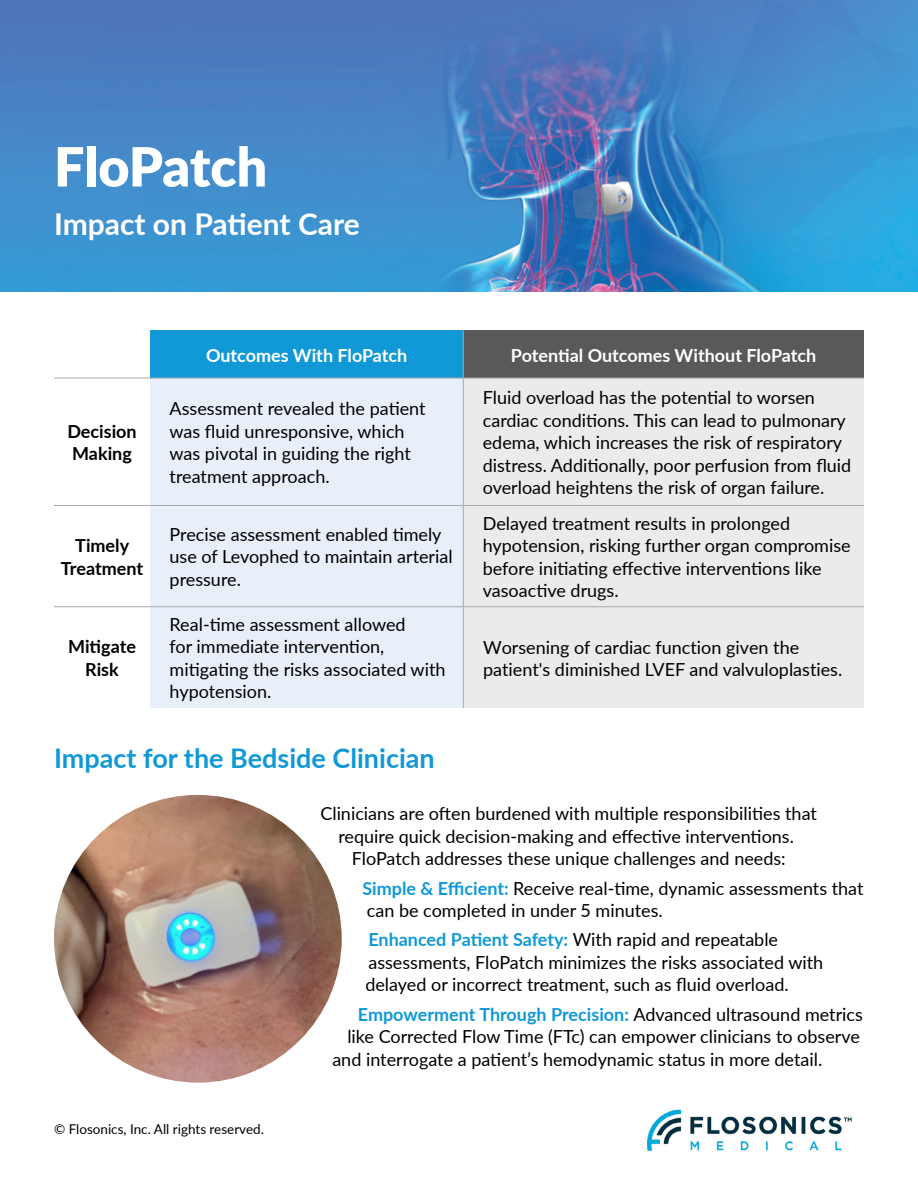
<style>
.page{position:relative;width:918px;height:1188px;background:#fff}
.page>*{position:absolute;margin:0;border:0;box-sizing:border-box;transform-origin:0 0}
.t1{font:900 54px "Lato";letter-spacing:-.005em;color:#fff}
.t2{font:700 30px "Lato";color:#fff}
.t3{font:700 27px "Lato";color:#1099d6}
.t4{font:18px/22.5px "Lato";color:#000}
.t5{font:700 18px "Lato";color:#1099d6}
.t6{font:700 18px "Lato";letter-spacing:-.005em;color:#fff}
.t7{font:700 18px/22.5px "Lato";color:#000;text-align:center}
.t8{font:13.5px "Lato";color:#000}
.s1{font-weight:700;color:#1099d6}
.s2{font-weight:400;color:#000}
</style>
<div class="page">
<img style="left:0;top:0;width:918px;height:292px">
<div style="left:150px;top:331px;width:313px;height:47px;background:#1099d6"></div>
<div style="left:463px;top:331px;width:401px;height:47px;background:#58595b"></div>
<div style="left:150px;top:379px;width:313px;height:329px;background:#e8eff9"></div>
<div style="left:464px;top:379px;width:400px;height:329px;background:#ebebec"></div>
<hr style="left:463px;top:331px;width:1px;height:47px;background:#a7a9ac">
<hr style="left:54px;top:378px;width:96px;height:1px;background:#a7a9ac">
<hr style="left:150px;top:378px;width:313px;height:1px;background:#a7a9ac">
<hr style="left:463px;top:378px;width:401px;height:1px;background:#a7a9ac">
<hr style="left:463px;top:378px;width:1px;height:127px;background:#a7a9ac">
<hr style="left:54px;top:505px;width:96px;height:1px;background:#a7a9ac">
<hr style="left:150px;top:505px;width:313px;height:1px;background:#a7a9ac">
<hr style="left:463px;top:505px;width:401px;height:1px;background:#a7a9ac">
<hr style="left:463px;top:506px;width:1px;height:100px;background:#a7a9ac">
<hr style="left:54px;top:606px;width:96px;height:1px;background:#a7a9ac">
<hr style="left:150px;top:606px;width:313px;height:1px;background:#a7a9ac">
<hr style="left:463px;top:606px;width:401px;height:1px;background:#a7a9ac">
<hr style="left:463px;top:607px;width:1px;height:101px;background:#a7a9ac">
<img style="left:646px;top:1109px;width:206px;height:42px">
<img style="left:54px;top:795px;width:288px;height:288px;border-radius:144px">
<h1 class="t1" style="left:54px;top:126px;width:215px">FloPatch</h1>
<h2 class="t2" style="left:54px;top:202px;width:307px">Impact on Patient Care</h2>
<p class="t7" style="left:67px;top:419px;width:71px;text-align:left">Decision<br>Making</p>
<p class="t6" style="left:206px;top:342px;width:203px">Outcomes With FloPatch</p>
<p class="t6" style="left:511px;top:342px;width:307px">Potential Outcomes Without FloPatch</p>
<p class="t4" style="left:170px;top:397px;width:258px">Assessment revealed the patient was fluid unresponsive, which was pivotal in guiding the right treatment approach.</p>
<p class="t4" style="left:483px;top:385px;width:370px">Fluid overload has the potential to worsen cardiac conditions. This can lead to pulmonary edema, which increases the risk of respiratory distress. Additionally, poor perfusion from fluid overload heightens the risk of organ failure.</p>
<p class="t7" style="left:61px;top:534px;width:84px">Timely<br>Treatment</p>
<p class="t4" style="left:170px;top:522px;width:285px">Precise assessment enabled timely use of Levophed to maintain arterial pressure.</p>
<p class="t4" style="left:483px;top:511px;width:369px">Delayed treatment results in prolonged hypotension, risking further organ compromise before initiating effective interventions like vasoactive drugs.</p>
<p class="t7" style="left:68px;top:635px;width:69px">Mitigate<br>Risk</p>
<p class="t4" style="left:170px;top:612px;width:277px">Real-time assessment allowed<br>for immediate intervention, mitigating the risks associated with hypotension.</p>
<p class="t4" style="left:483px;top:635px;width:361px">Worsening of cardiac function given the patient's diminished LVEF and valvuloplasties.</p>
<h3 class="t3" style="left:54px;top:738px;width:382px">Impact for the Bedside Clinician</h3>
<p class="t8" style="left:54px;top:1119px;width:211px">© Flosonics, Inc. All rights reserved.</p>
<p class="t4" style="left:320px;top:802px;width:498px;text-align:center">Clinicians are often burdened with multiple responsibilities that require quick decision-making and effective interventions.<br>FloPatch addresses these unique challenges and needs:</p>
<p class="t4" style="left:362px;top:876px;width:503px"><span class="s1">Simple &amp; Efficient:</span> Receive real-time, dynamic assessments that can be completed in under 5 minutes.</p>
<p class="t4" style="left:365px;top:928px;width:459px"><span class="s1">Enhanced Patient Safety:</span> With rapid and repeatable assessments, FloPatch minimizes the risks associated with delayed or incorrect treatment, such as fluid overload.</p>
<p class="t5" style="left:358px;top:1001px;width:507px">Empowerment Through Precision: <span class="s2">Advanced ultrasound metrics</span></p>
<p class="t4" style="left:347px;top:1025px;width:514px">like Corrected Flow Time (FTc) can empower clinicians to observe</p>
<p class="t4" style="left:332px;top:1047px;width:491px">and interrogate a patient’s hemodynamic status in more detail.</p>
</div>
